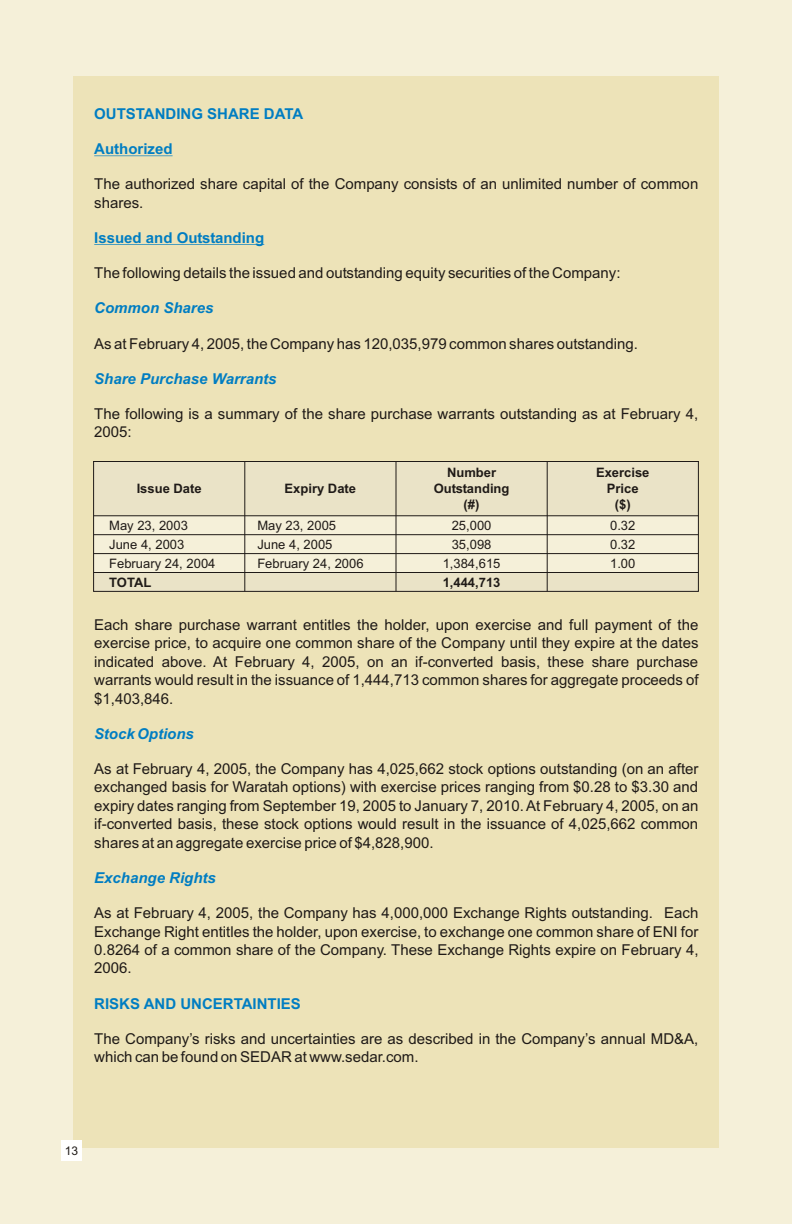
<style>
.page{position:relative;width:792px;height:1224px;background:#f5f0d9}
.page>*{position:absolute;margin:0;border:0;box-sizing:border-box;transform-origin:0 0}
.t1{font:15px/18.4px "Arial";color:#1f1a17;text-align:justify}
.t2{font:700 15px "Arial";color:#007dc2}
.t3{font:italic 700 15px "Arial";color:#007dc2}
.t4{font:13px/18.8px "Arial";color:#1f1a17}
.t5{font:700 13px/16px "Arial";color:#1f1a17;text-align:center}
.t6{font:12px "Arial";color:#1f1a17}
</style>
<div class="page">
<div style="left:73px;top:76px;width:646px;height:1072px;background:#ede3b8"></div>
<hr style="left:94px;top:156px;width:79px;height:1px;background:#007dc2">
<hr style="left:94px;top:244px;width:170px;height:1px;background:#007dc2">
<div style="left:61px;top:1140px;width:21px;height:21px;background:#fff"></div>
<div style="left:94px;top:462px;width:604px;height:129px;background:#f5f0d9"></div>
<div style="left:95px;top:573px;width:602px;height:17px;background:#eae3c7"></div>
<div style="left:95px;top:463px;width:602px;height:52px;background:#eae3c7"></div>
<hr style="left:94px;top:572px;width:604px;height:1px;background:#1f1a17">
<hr style="left:94px;top:553px;width:604px;height:1px;background:#1f1a17">
<hr style="left:94px;top:534px;width:604px;height:1px;background:#1f1a17">
<hr style="left:94px;top:515px;width:604px;height:1px;background:#1f1a17">
<hr style="left:547px;top:462px;width:1px;height:129px;background:#1f1a17">
<hr style="left:244px;top:462px;width:1px;height:129px;background:#1f1a17">
<hr style="left:396px;top:462px;width:1px;height:129px;background:#1f1a17">
<div style="left:93px;top:461px;width:606px;height:131px;border:1px solid #1f1a17"></div>
<p class="t2" style="left:94px;top:108px;width:211px">OUTSTANDING SHARE DATA</p>
<p class="t2" style="left:94px;top:143px;width:80px">Authorized</p>
<p class="t1" style="left:94px;top:176px;width:606px">The authorized share capital of the Company consists of an unlimited number of common shares.</p>
<p class="t2" style="left:94px;top:232px;width:172px">Issued and Outstanding</p>
<p class="t1" style="left:94px;top:265px;width:528px">The following details the issued and outstanding equity securities of the Company:</p>
<p class="t3" style="left:94px;top:302px;width:121px">Common Shares</p>
<p class="t1" style="left:94px;top:335px;width:545px">As at February 4, 2005, the Company has 120,035,979 common shares outstanding.</p>
<p class="t3" style="left:94px;top:373px;width:184px">Share Purchase Warrants</p>
<p class="t1" style="left:94px;top:406px;width:606px">The following is a summary of the share purchase warrants outstanding as at February 4,<br>2005:</p>
<p class="t5" style="left:137px;top:482px;width:67px">Issue Date</p>
<p class="t5" style="left:285px;top:482px;width:73px">Expiry Date</p>
<p class="t5" style="left:434px;top:466px;width:77px">Number<br>Outstanding (#)</p>
<p class="t5" style="left:596px;top:466px;width:55px">Exercise<br>Price<br>($)</p>
<p class="t4" style="left:109px;top:518px;width:108px">May 23, 2003<br>June 4, 2003<br>February 24, 2004</p>
<p class="t5" style="left:109px;top:576px;width:44px">TOTAL</p>
<p class="t4" style="left:257px;top:518px;width:108px">May 23, 2005<br>June 4, 2005<br>February 24, 2006</p>
<p class="t4" style="left:443px;top:518px;width:59px;text-align:center">25,000<br>35,098<br>1,384,615</p>
<p class="t5" style="left:443px;top:576px;width:59px">1,444,713</p>
<p class="t4" style="left:610px;top:518px;width:27px;text-align:justify">0.32<br>0.32<br>1.00</p>
<p class="t1" style="left:94px;top:617px;width:606px">Each share purchase warrant entitles the holder, upon exercise and full payment of the exercise price, to acquire one common share of the Company until they expire at the dates indicated above. At February 4, 2005, on an if-converted basis, these share purchase warrants would result in the issuance of 1,444,713 common shares for aggregate proceeds of $1,403,846.</p>
<p class="t3" style="left:94px;top:728px;width:101px">Stock Options</p>
<p class="t1" style="left:94px;top:761px;width:606px">As at February 4, 2005, the Company has 4,025,662 stock options outstanding (on an after exchanged basis for Waratah options) with exercise prices ranging from $0.28 to $3.30 and expiry dates ranging from September 19, 2005 to January 7, 2010. At February 4, 2005, on an if-converted basis, these stock options would result in the issuance of 4,025,662 common shares at an aggregate exercise price of $4,828,900.</p>
<p class="t3" style="left:94px;top:872px;width:123px">Exchange Rights</p>
<p class="t1" style="left:94px;top:905px;width:606px">As at February 4, 2005, the Company has 4,000,000 Exchange Rights outstanding. Each Exchange Right entitles the holder, upon exercise, to exchange one common share of ENI for 0.8264 of a common share of the Company. These Exchange Rights expire on February 4, 2006.</p>
<p class="t2" style="left:94px;top:998px;width:208px">RISKS AND UNCERTAINTIES</p>
<p class="t1" style="left:94px;top:1031px;width:606px">The Company’s risks and uncertainties are as described in the Company’s annual MD&amp;A, which can be found on SEDAR at www.sedar.com.</p>
<p class="t6" style="left:65px;top:1146px;width:15px">13</p>
</div>
